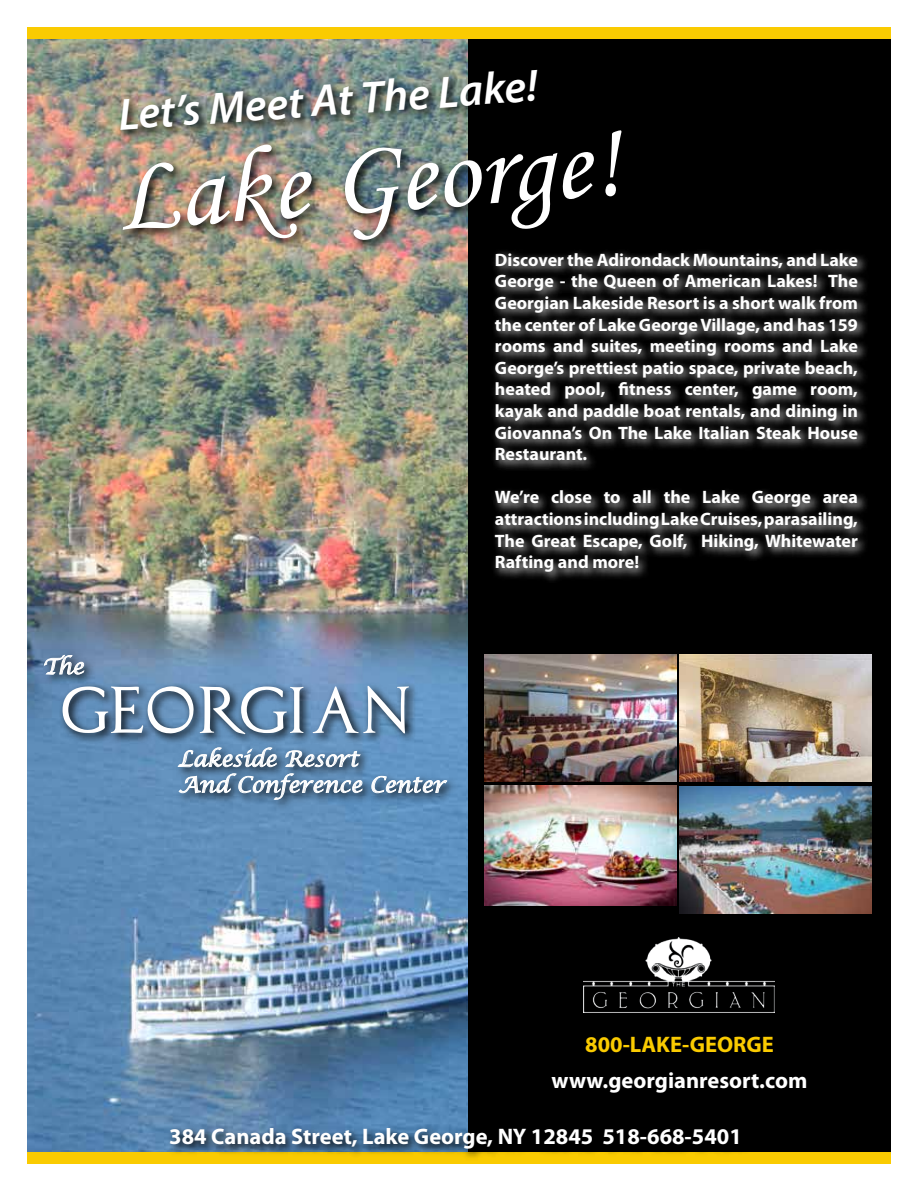
<style>
.page{position:relative;width:918px;height:1188px;background:#fff}
.page>*{position:absolute;margin:0;border:0;box-sizing:border-box;transform-origin:0 0}
.t1{font:108px "Monotype Corsiva";color:#fff}
.t2{font:500 58.35px "Capitalis Typ Oasis";letter-spacing:-.025em;color:#fff}
.t3{font:italic 600 45px "Myriad Pro";color:#fff}
.t4{font:700 22.5px "Myriad Pro";color:#fff}
.t5{font:700 22.5px "Myriad Pro";color:#facb01}
.t6{font:italic 21.6px/26px "Lucida Calligraphy";color:#fff}
.t7{font:700 18px/21.6px "Myriad Pro";color:#fff;text-align:justify}
</style>
<div class="page">
<img style="left:27px;top:39px;width:441px;height:1113px">
<div style="left:468px;top:27px;width:423px;height:1134px;background:#000"></div>
<svg style="left:59px;top:682px;width:361px;height:63px;background:#53789b"></svg>
<svg style="left:40px;top:652px;width:56px;height:35px"></svg>
<svg style="left:44px;top:654px;width:41px;height:21px"></svg>
<svg style="left:175px;top:744px;width:283px;height:68px;background:#5e8fbc"></svg>
<svg style="left:177px;top:747px;width:186px;height:53px;background:#708fab"></svg>
<svg style="left:371px;top:776px;width:77px;height:18px"></svg>
<div style="left:27px;top:1152px;width:864px;height:12px;background:#facb01"></div>
<svg style="left:167px;top:1124px;width:575px;height:34px"></svg>
<div style="left:491px;top:249px;width:378px;height:334px;background:#fff;opacity:.75"></div>
<img style="left:584px;top:938px;width:190px;height:74px">
<div style="left:27px;top:27px;width:864px;height:12px;background:#facb01"></div>
<img style="left:680px;top:654px;width:192px;height:128px">
<img style="left:680px;top:786px;width:192px;height:128px">
<img style="left:484px;top:786px;width:192px;height:120px">
<img style="left:484px;top:654px;width:192px;height:128px">
<img style="left:119px;top:141px;width:514px;height:111px">
<img style="left:117px;top:66px;width:351px;height:75px">
<h3 class="t3" style="left:116px;top:86px;width:422px;rotate:-4deg">Let’s Meet At The Lake!</h3>
<h1 class="t1" style="left:111px;top:131px;width:507px;rotate:-4deg">Lake George!</h1>
<p class="t6" style="left:43px;top:654px;width:43px">The</p>
<h2 class="t2" style="left:58px;top:686px;width:355px">GEORGIAN</h2>
<p class="t6" style="left:178px;top:747px;width:268px">Lakeside Resort<br>And Conference Center</p>
<p class="t7" style="left:495px;top:248px;width:365px">Discover the Adirondack Mountains, and Lake George - the Queen of American Lakes! The Georgian Lakeside Resort is a short walk from the center of Lake George Village, and has 159 rooms and suites, meeting rooms and Lake George’s prettiest patio space, private beach, heated pool, fitness center, game room, kayak and paddle boat rentals, and dining in Giovanna’s On The Lake Italian Steak House Restaurant.</p>
<p class="t7" style="left:495px;top:486px;width:365px">We’re close to all the Lake George area attractions including Lake Cruises, parasailing, The Great Escape, Golf, Hiking, Whitewater Rafting and more!</p>
<p class="t5" style="left:585px;top:1030px;width:190px">800-LAKE-GEORGE</p>
<p class="t4" style="left:552px;top:1066px;width:257px">www.georgianresort.com</p>
<p class="t4" style="left:169px;top:1122px;width:574px">384 Canada Street, Lake George, NY 12845 518-668-5401</p>
</div>
